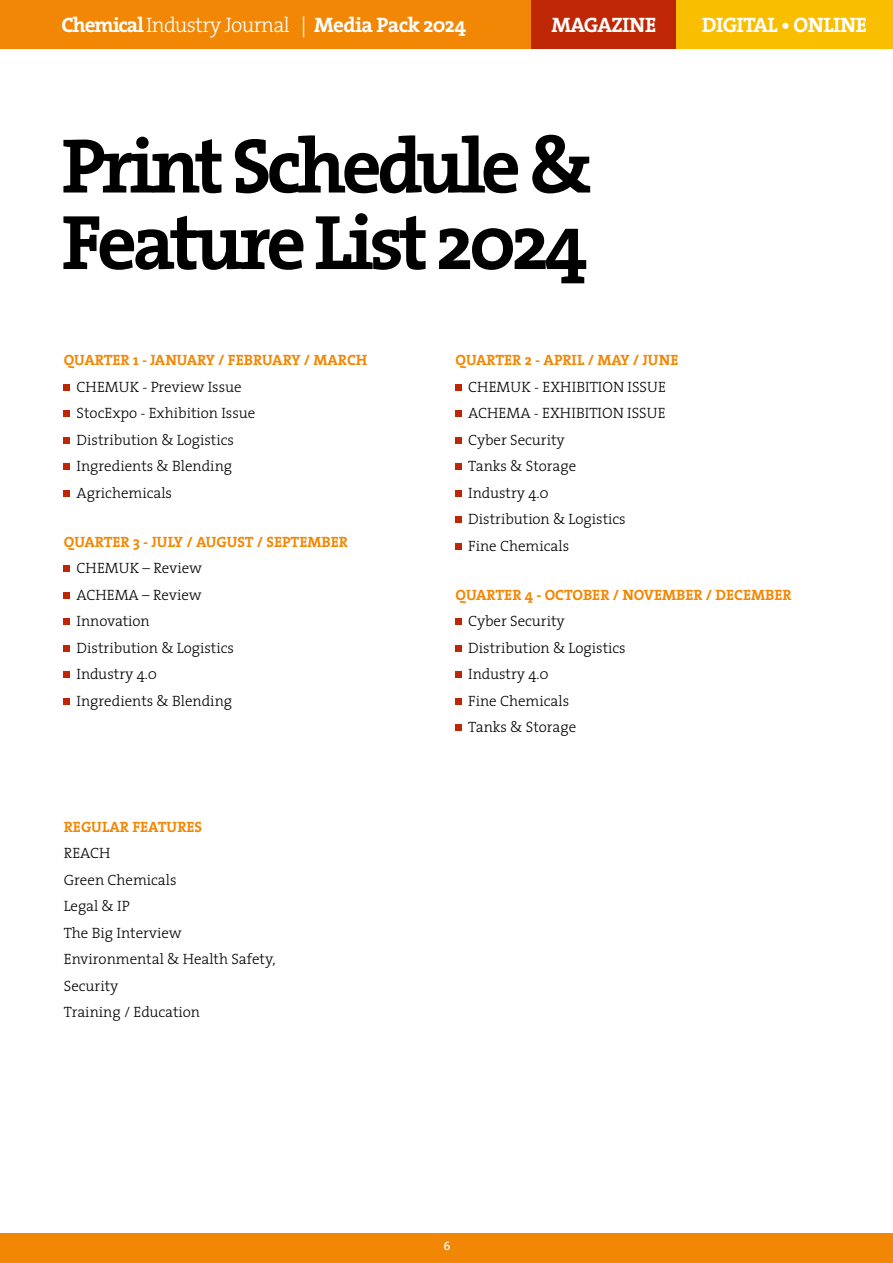
<style>
.page{position:relative;width:893px;height:1263px;background:#fff}
.page>*{position:absolute;margin:0;border:0;box-sizing:border-box;transform-origin:0 0}
.t1{font:700 78px/76.5px "The Serif";letter-spacing:-.06em;color:#000}
.t2{font:700 21px "The Serif";letter-spacing:-.03em;color:#fff}
.t3{font:300 15px/26.5px "The Serif";color:#000}
.t4{font:700 15px "The Serif";color:#f28705}
.t5{font:600 12px "The Serif";color:#fff}
.s1{font-weight:300}
</style>
<div class="page">
<div style="left:0;top:1233px;width:893px;height:30px;background:#f28705"></div>
<svg style="left:64px;top:384px;width:6px;height:6px"></svg>
<div style="left:64px;top:410px;width:6px;height:7px;background:#bf2604"></div>
<svg style="left:64px;top:437px;width:6px;height:6px"></svg>
<div style="left:64px;top:463px;width:6px;height:7px;background:#bf2604"></div>
<svg style="left:64px;top:490px;width:6px;height:6px"></svg>
<div style="left:64px;top:565px;width:6px;height:7px;background:#bf2604"></div>
<svg style="left:64px;top:592px;width:6px;height:6px"></svg>
<div style="left:64px;top:618px;width:6px;height:7px;background:#bf2604"></div>
<svg style="left:64px;top:645px;width:6px;height:6px"></svg>
<div style="left:64px;top:671px;width:6px;height:7px;background:#bf2604"></div>
<svg style="left:64px;top:698px;width:6px;height:6px"></svg>
<div style="left:455px;top:384px;width:7px;height:6px;background:#bf2604"></div>
<div style="left:455px;top:410px;width:7px;height:7px;background:#bf2604"></div>
<div style="left:455px;top:437px;width:7px;height:6px;background:#bf2604"></div>
<div style="left:455px;top:463px;width:7px;height:7px;background:#bf2604"></div>
<div style="left:455px;top:490px;width:7px;height:6px;background:#bf2604"></div>
<div style="left:455px;top:516px;width:7px;height:7px;background:#bf2604"></div>
<div style="left:455px;top:543px;width:7px;height:6px;background:#bf2604"></div>
<div style="left:455px;top:618px;width:7px;height:7px;background:#bf2604"></div>
<div style="left:455px;top:645px;width:7px;height:6px;background:#bf2604"></div>
<div style="left:455px;top:671px;width:7px;height:7px;background:#bf2604"></div>
<div style="left:455px;top:698px;width:7px;height:6px;background:#bf2604"></div>
<div style="left:455px;top:724px;width:7px;height:7px;background:#bf2604"></div>
<div style="left:0;top:0;width:893px;height:49px;background:#f28705"></div>
<div style="left:676px;top:0;width:217px;height:49px;background:#f9be00"></div>
<div style="left:531px;top:0;width:145px;height:49px;background:#bf2604"></div>
<h2 class="t2" style="left:62px;top:8px;width:406px">Chemical <span class="s1">Industry Journal |</span> Media Pack 2024</h2>
<h2 class="t2" style="left:551px;top:8px;width:106px">MAGAZINE</h2>
<h2 class="t2" style="left:702px;top:8px;width:167px">DIGITAL • ONLINE</h2>
<h1 class="t1" style="left:62px;top:126px;width:533px">Print Schedule &amp;<br>Feature List 2024</h1>
<p class="t4" style="left:64px;top:348px;width:305px">QUARTER 1 - JANUARY / FEBRUARY / MARCH</p>
<p class="t3" style="left:77px;top:373px;width:180px">CHEMUK - Preview Issue<br>StocExpo - Exhibition Issue<br>Distribution &amp; Logistics<br>Ingredients &amp; Blending<br>Agrichemicals</p>
<p class="t4" style="left:64px;top:529px;width:286px">QUARTER 3 - JULY / AUGUST / SEPTEMBER</p>
<p class="t3" style="left:77px;top:554px;width:159px">CHEMUK – Review<br>ACHEMA – Review<br>Innovation<br>Distribution &amp; Logistics<br>Industry 4.0<br>Ingredients &amp; Blending</p>
<p class="t4" style="left:64px;top:814px;width:140px">REGULAR FEATURES</p>
<p class="t3" style="left:64px;top:839px;width:213px">REACH<br>Green Chemicals<br>Legal &amp; IP<br>The Big Interview<br>Environmental &amp; Health Safety,<br>Security<br>Training / Education</p>
<p class="t4" style="left:455px;top:348px;width:225px">QUARTER 2 - APRIL / MAY / JUNE</p>
<p class="t3" style="left:468px;top:373px;width:199px">CHEMUK - EXHIBITION ISSUE<br>ACHEMA - EXHIBITION ISSUE<br>Cyber Security<br>Tanks &amp; Storage<br>Industry 4.0<br>Distribution &amp; Logistics<br>Fine Chemicals</p>
<p class="t4" style="left:455px;top:582px;width:338px">QUARTER 4 - OCTOBER / NOVEMBER / DECEMBER</p>
<p class="t3" style="left:468px;top:607px;width:159px">Cyber Security<br>Distribution &amp; Logistics<br>Industry 4.0<br>Fine Chemicals<br>Tanks &amp; Storage</p>
<p class="t5" style="left:443px;top:1236px;width:8px">6</p>
</div>
